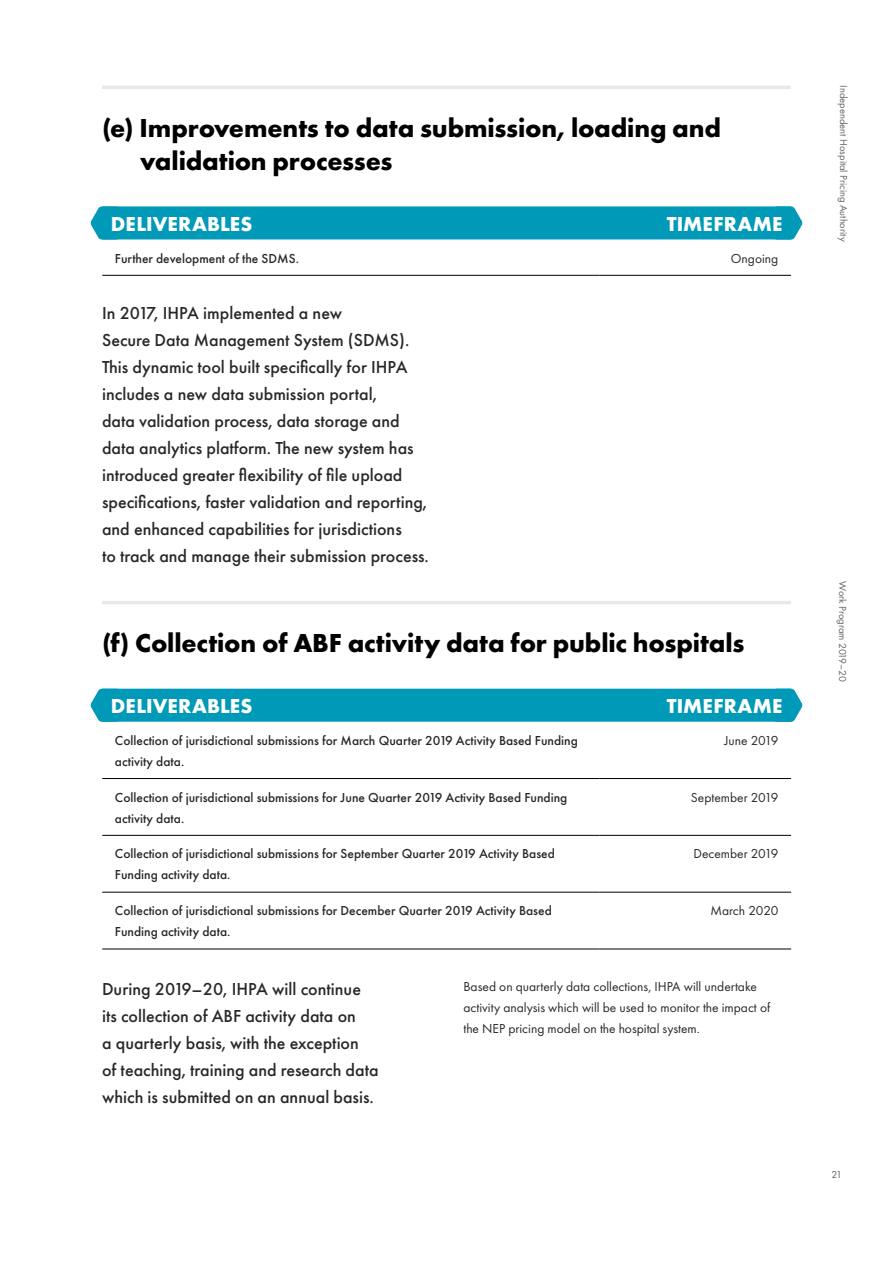
<style>
.page{position:relative;width:893px;height:1263px;background:#fff}
.page>*{position:absolute;margin:0;border:0;box-sizing:border-box;transform-origin:0 0}
.t1{font:700 27px/33px "Futura PT";letter-spacing:-.005em;color:#000}
.objective_number{font:700 21px "Futura PT";letter-spacing:.005em;color:#fff}
.table_header{font:700 21px "Futura PT";letter-spacing:.01em;color:#fff}
.intro_para{font:500 18px/27px "Futura PT";color:#292829}
.body{font:500 13.5px/21px "Futura PT";color:#292829}
.body-2{font:13.5px/21px "Futura PT";color:#292829}
.t2{font:10.5px "Futura PT";color:#636466}
.t3{font:10.5px "Futura PT";letter-spacing:-.025em;color:#636466}
</style>
<div class="page">
<hr style="left:102px;top:86px;width:689px;height:3px;background:#e8e7e8">
<svg style="left:90px;top:206px;width:712px;height:34px;background:#0a9dba"></svg>
<hr style="left:102px;top:275px;width:498px;height:1px;background:#000">
<hr style="left:600px;top:275px;width:191px;height:1px;background:#000">
<hr style="left:102px;top:601px;width:689px;height:3px;background:#e8e7e8">
<div style="left:90px;top:689px;width:712px;height:33px;background:#009ab8"></div>
<hr style="left:102px;top:778px;width:498px;height:1px;background:#000">
<hr style="left:600px;top:778px;width:191px;height:1px;background:#000">
<hr style="left:102px;top:835px;width:498px;height:1px;background:#000">
<hr style="left:600px;top:835px;width:191px;height:1px;background:#000">
<hr style="left:102px;top:892px;width:498px;height:1px;background:#000">
<hr style="left:600px;top:892px;width:191px;height:1px;background:#000">
<hr style="left:102px;top:948px;width:498px;height:1px;background:#000">
<hr style="left:600px;top:948px;width:191px;height:1px;background:#000">
<h2 class="t1" style="left:140px;top:111px;width:582px;text-indent:-38px">(e) Improvements to data submission, loading and validation processes</h2>
<p class="objective_number" style="left:111px;top:210px;width:143px">DELIVERABLES</p>
<h3 class="table_header" style="left:667px;top:210px;width:117px">TIMEFRAME</h3>
<p class="body" style="left:115px;top:248px;width:185px">Further development of the SDMS.</p>
<p class="body-2" style="left:731px;top:247px;width:49px">Ongoing</p>
<p class="intro_para" style="left:102px;top:299px;width:328px">In 2017, IHPA implemented a new<br>Secure Data Management System (SDMS).<br>This dynamic tool built specifically for IHPA includes a new data submission portal,<br>data validation process, data storage and data analytics platform. The new system has introduced greater flexibility of file upload specifications, faster validation and reporting, and enhanced capabilities for jurisdictions<br>to track and manage their submission process.</p>
<h2 class="t1" style="left:102px;top:626px;width:644px">(f) Collection of ABF activity data for public hospitals</h2>
<p class="objective_number" style="left:111px;top:693px;width:143px">DELIVERABLES</p>
<h3 class="table_header" style="left:667px;top:693px;width:117px">TIMEFRAME</h3>
<p class="body" style="left:115px;top:730px;width:464px">Collection of jurisdictional submissions for March Quarter 2019 Activity Based Funding activity data.</p>
<p class="body-2" style="left:724px;top:730px;width:55px">June 2019</p>
<p class="body" style="left:115px;top:787px;width:454px">Collection of jurisdictional submissions for June Quarter 2019 Activity Based Funding activity data.</p>
<p class="body-2" style="left:691px;top:786px;width:89px">September 2019</p>
<p class="body" style="left:115px;top:843px;width:441px">Collection of jurisdictional submissions for September Quarter 2019 Activity Based<br>Funding activity data.</p>
<p class="body-2" style="left:693px;top:843px;width:86px">December 2019</p>
<p class="body" style="left:115px;top:900px;width:438px">Collection of jurisdictional submissions for December Quarter 2019 Activity Based<br>Funding activity data.</p>
<p class="body-2" style="left:710px;top:900px;width:69px">March 2020</p>
<p class="intro_para" style="left:102px;top:975px;width:278px">During 2019–20, IHPA will continue its collection of ABF activity data on<br>a quarterly basis, with the exception<br>of teaching, training and research data which is submitted on an annual basis.</p>
<p class="body-2" style="left:463px;top:976px;width:308px">Based on quarterly data collections, IHPA will undertake activity analysis which will be used to monitor the impact of the NEP pricing model on the hospital system.</p>
<p class="t2" style="left:850px;top:85px;width:158px;rotate:90deg">Independent Hospital Pricing Authority</p>
<p class="t3" style="left:849px;top:581px;width:102px;rotate:90deg">Work Program 2019–20</p>
<p class="t2" style="left:832px;top:1168px;width:12px">21</p>
</div>
